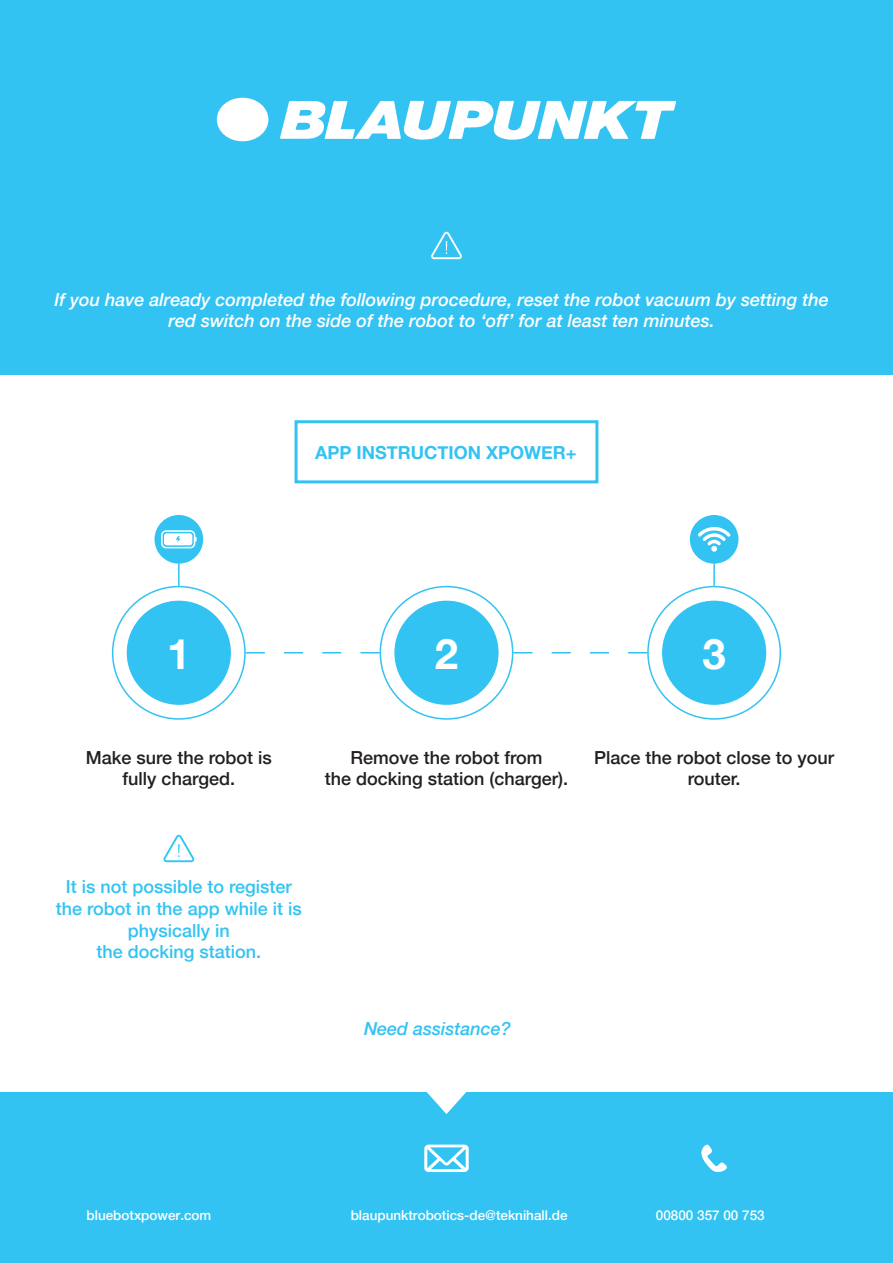
<style>
.page{position:relative;width:893px;height:1263px;background:#fff}
.page>*{position:absolute;margin:0;border:0;box-sizing:border-box;transform-origin:0 0}
.t1{font:700 42px "Helvetica Neue";color:#fff}
.t2{font:italic 500 18px/21.6px "Helvetica Neue";color:#fff;text-align:center}
.t3{font:500 18px/21.6px "Helvetica Neue";color:#231f20;text-align:center}
.t4{font:500 18px/21.6px "Helvetica Neue";color:#32c3f2;text-align:center}
.t5{font:700 18px "Helvetica Neue";color:#32c3f2}
.t6{font:italic 500 18px "Helvetica Neue";color:#32c3f2}
.t7{font:500 13.5px "Helvetica Neue";color:#fff}
.s1{font-style:inherit}
</style>
<div class="page">
<div style="left:0;top:0;width:893px;height:374px;background:#32c3f2"></div>
<div style="left:295px;top:420px;width:303px;height:63px;border:3px solid #32c3f2"></div>
<div style="left:394px;top:601px;width:105px;height:104px;background:#32c3f2;border-radius:50%"></div>
<div style="left:662px;top:601px;width:104px;height:104px;background:#32c3f2;border-radius:50%"></div>
<div style="left:127px;top:601px;width:104px;height:104px;background:#32c3f2;border-radius:50%"></div>
<svg style="left:163px;top:835px;width:31px;height:27px"></svg>
<svg style="left:246px;top:652px;width:134px;height:1px"></svg>
<svg style="left:513px;top:652px;width:134px;height:1px"></svg>
<svg style="left:431px;top:232px;width:31px;height:27px"></svg>
<div style="left:0;top:1093px;width:893px;height:170px;background:#32c3f2"></div>
<svg style="left:407px;top:1092px;width:78px;height:22px"></svg>
<svg style="left:424px;top:1144px;width:45px;height:28px"></svg>
<svg style="left:701px;top:1144px;width:26px;height:28px"></svg>
<div style="left:217px;top:98px;width:51px;height:43px;background:#fff;border-radius:50%"></div>
<svg style="left:280px;top:101px;width:396px;height:39px"></svg>
<div style="left:154px;top:515px;width:49px;height:49px;background:#32c3f2;border-radius:50%"></div>
<div style="left:690px;top:515px;width:48px;height:49px;background:#32c3f2;border-radius:50%"></div>
<svg style="left:161px;top:530px;width:36px;height:18px"></svg>
<svg style="left:698px;top:527px;width:33px;height:25px"></svg>
<hr style="left:178px;top:563px;width:2px;height:23px;background:#32c3f2">
<hr style="left:713px;top:563px;width:2px;height:23px;background:#32c3f2">
<p class="t2" style="left:54px;top:287px;width:776px">If you have already completed the following procedure, reset the robot vacuum by setting the red switch on the side of the robot to ‘off’ for at least ten minutes.</p>
<p class="t5" style="left:315px;top:439px;width:263px"><span class="s1">APP</span> INSTRUCTION <span class="s1">XPOWER+</span></p>
<p class="t1" style="left:167px;top:621px;width:25px">1</p>
<p class="t1" style="left:435px;top:621px;width:25px">2</p>
<p class="t1" style="left:702px;top:621px;width:25px">3</p>
<p class="t3" style="left:86px;top:745px;width:187px">Make sure the robot is</p>
<p class="t3" style="left:123px;top:767px;width:114px">fully charged.</p>
<p class="t3" style="left:350px;top:745px;width:194px">Remove the robot from</p>
<p class="t3" style="left:325px;top:767px;width:245px">the docking station (charger).</p>
<p class="t3" style="left:594px;top:745px;width:241px">Place the robot close to your router.</p>
<p class="t4" style="left:56px;top:875px;width:247px">It is not possible to register the robot in the app while it is physically in</p>
<p class="t4" style="left:96px;top:940px;width:166px">the docking station.</p>
<p class="t6" style="left:364px;top:1013px;width:148px">Need assistance?</p>
<p class="t7" style="left:87px;top:1204px;width:126px">bluebotxpower.com</p>
<p class="t7" style="left:351px;top:1204px;width:218px">blaupunktrobotics-de@teknihall.de</p>
<p class="t7" style="left:656px;top:1204px;width:110px">00800 357 00 753</p>
</div>
